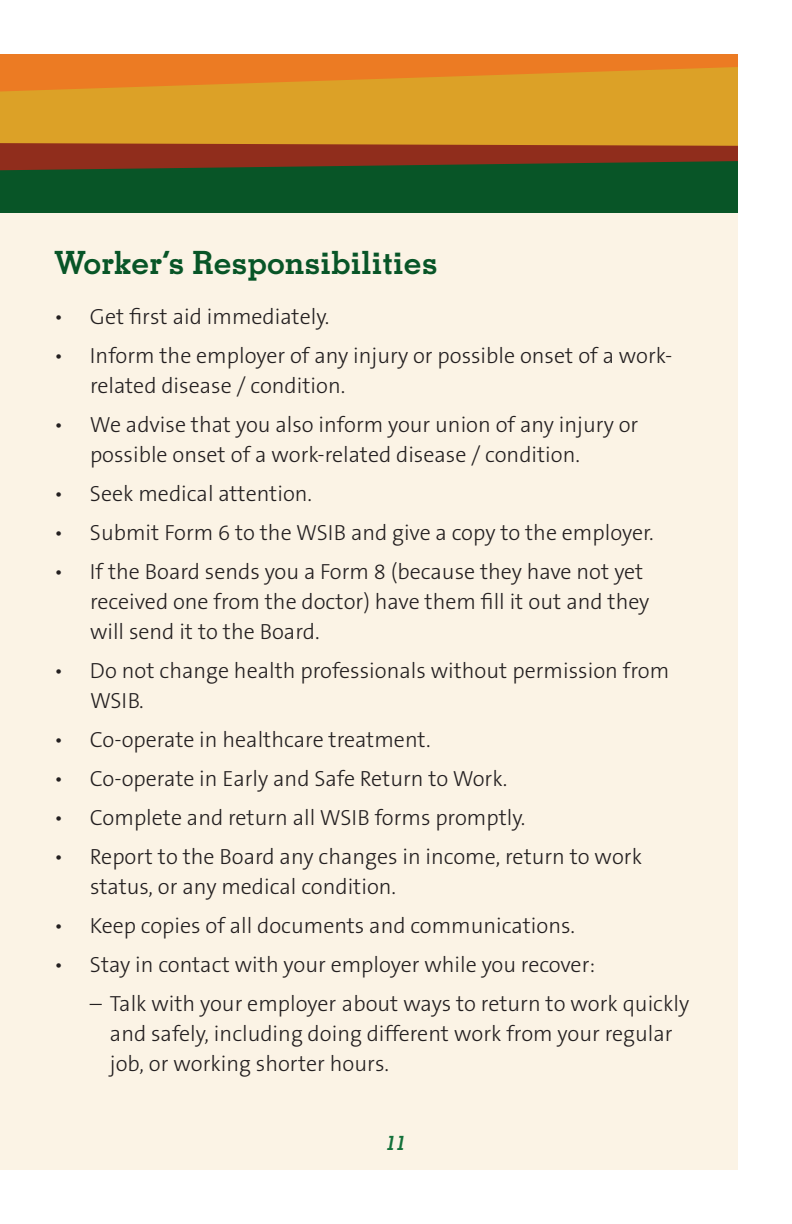
<style>
.page{position:relative;width:792px;height:1224px;background:#fff}
.page>*{position:absolute;margin:0;border:0;box-sizing:border-box;transform-origin:0 0}
.Sub_2{font:700 32px "Memphis";color:#085527}
.Bullets{font:300 22px/30px "The Sans B3";color:#231f20}
.Last_Bullet{font:300 22px/30px "The Sans B3";color:#231f20}
.Sub_1{font:italic 700 20px "Memphis";color:#14713a}
</style>
<div class="page">
<div style="left:0;top:213px;width:738px;height:957px;background:#fbf3e5"></div>
<div style="left:0;top:146px;width:738px;height:67px;background:#085527"></div>
<div style="left:0;top:54px;width:738px;height:67px;background:#ec7b23"></div>
<svg style="left:0;top:67px;width:738px;height:76px;fill:#dca127"></svg>
<svg style="left:0;top:143px;width:738px;height:27px;background:#7e391e"></svg>
<p class="Sub_2" style="left:54px;top:242px;width:385px">Worker’s Responsibilities</p>
<p class="Bullets" style="left:54px;top:302px;width:277px">• Get first aid immediately.</p>
<p class="Bullets" style="left:90px;top:341px;width:584px;text-indent:-36px">• Inform the employer of any injury or possible onset of a work&shy;related disease / condition.</p>
<p class="Bullets" style="left:90px;top:410px;width:550px;text-indent:-36px">• We advise that you also inform your union of any injury or possible onset of a work-related disease / condition.</p>
<p class="Bullets" style="left:54px;top:479px;width:260px">• Seek medical attention.</p>
<p class="Bullets" style="left:54px;top:518px;width:601px">• Submit Form 6 to the WSIB and give a copy to the employer.</p>
<p class="Bullets" style="left:90px;top:557px;width:561px;text-indent:-36px">• If the Board sends you a Form 8 (because they have not yet received one from the doctor) have them fill it out and they will send it to the Board.</p>
<p class="Bullets" style="left:90px;top:656px;width:581px;text-indent:-36px">• Do not change health professionals without permission from<br>WSIB.</p>
<p class="Bullets" style="left:54px;top:725px;width:378px">• Co-operate in healthcare treatment.</p>
<p class="Bullets" style="left:54px;top:764px;width:455px">• Co-operate in Early and Safe Return to Work.</p>
<p class="Bullets" style="left:54px;top:803px;width:473px">• Complete and return all WSIB forms promptly.</p>
<p class="Bullets" style="left:90px;top:842px;width:554px;text-indent:-36px">• Report to the Board any changes in income, return to work status, or any medical condition.</p>
<p class="Bullets" style="left:54px;top:911px;width:523px">• Keep copies of all documents and communications.</p>
<p class="Bullets" style="left:54px;top:950px;width:543px">• Stay in contact with your employer while you recover:</p>
<p class="Last_Bullet" style="left:110px;top:989px;width:581px;text-indent:-20px">– Talk with your employer about ways to return to work quickly and safely, including doing different work from your regular job, or working shorter hours.</p>
<p class="Sub_1" style="left:386px;top:1130px;width:21px">11</p>
</div>
